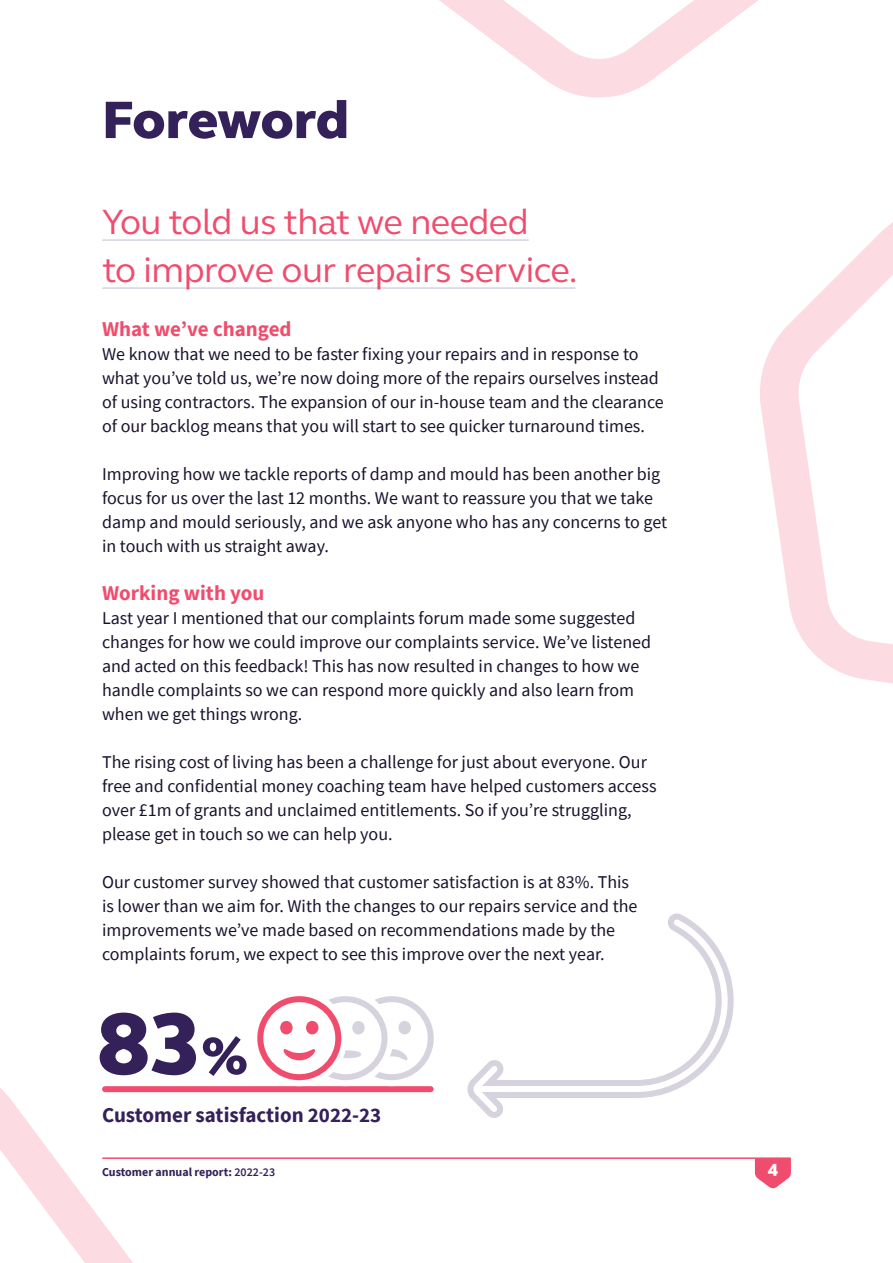
<style>
.page{position:relative;width:893px;height:1263px;background:#fff}
.page>*{position:absolute;margin:0;border:0;box-sizing:border-box;transform-origin:0 0}
.t1{font:800 90px "FS Elliot";color:#34215a}
.t2{font:800 54px "FS Elliot";letter-spacing:-.01em;color:#34215a}
.t3{font:36px/48px "FS Elliot";letter-spacing:-.015em;color:#f04d6e}
.t4{font:700 21px "Source Sans Pro";color:#f04d6e}
.t5{font:700 21px "Source Sans Pro";color:#34215a}
.t6{font:18px/24px "Source Sans Pro";color:#1a112d}
.t7{font:800 18px "FS Elliot";color:#fff}
.t8{font:700 12px "Source Sans Pro";color:#34215a}
.s1{font-size:54px}
.s2{font-weight:600}
</style>
<div class="page">
<svg style="left:760px;top:222px;width:133px;height:462px"></svg>
<svg style="left:439px;top:0;width:319px;height:98px"></svg>
<svg style="left:0;top:1086px;width:149px;height:177px"></svg>
<svg style="left:755px;top:1158px;width:36px;height:30px"></svg>
<hr style="left:103px;top:1157px;width:687px;height:2px;background:#f04d6e">
<hr style="left:103px;top:239px;width:425px;height:2px;background:#d6d3de">
<hr style="left:103px;top:287px;width:472px;height:2px;background:#d6d3de">
<div style="left:105px;top:1086px;width:326px;height:6px;background:#f04d6e"></div>
<div style="left:344px;top:990px;width:96px;height:96px;border:18px solid #fff;border-radius:50%"></div>
<div style="left:353px;top:999px;width:78px;height:78px;background:#fff;border-radius:50%"></div>
<div style="left:350px;top:996px;width:84px;height:84px;border:6px solid #d6d3de;border-radius:50%"></div>
<svg style="left:390px;top:1049px;width:17px;height:11px"></svg>
<svg style="left:398px;top:1021px;width:13px;height:13px"></svg>
<div style="left:297px;top:990px;width:96px;height:96px;border:18px solid #fff;border-radius:50%"></div>
<div style="left:306px;top:999px;width:78px;height:78px;background:#fff;border-radius:50%"></div>
<div style="left:303px;top:996px;width:84px;height:84px;border:6px solid #d6d3de;border-radius:50%"></div>
<svg style="left:352px;top:1021px;width:13px;height:13px"></svg>
<div style="left:330px;top:1050px;width:31px;height:8px;background:#d6d3de;border-radius:50%"></div>
<div style="left:251px;top:990px;width:96px;height:96px;border:18px solid #fff;border-radius:50%"></div>
<div style="left:260px;top:999px;width:78px;height:78px;background:#fff;border-radius:50%"></div>
<div style="left:257px;top:996px;width:84px;height:84px;border:6px solid #f04d6e;border-radius:50%"></div>
<svg style="left:284px;top:1049px;width:31px;height:11px"></svg>
<svg style="left:280px;top:1021px;width:13px;height:13px"></svg>
<svg style="left:306px;top:1021px;width:12px;height:13px"></svg>
<svg style="left:520px;top:913px;width:214px;height:185px"></svg>
<svg style="left:467px;top:1077px;width:53px;height:41px"></svg>
<svg style="left:474px;top:914px;width:257px;height:181px"></svg>
<h2 class="t2" style="left:102px;top:84px;width:249px">Foreword</h2>
<h3 class="t3" style="left:102px;top:197px;width:477px">You told us that we needed<br>to improve our repairs service.</h3>
<p class="t4" style="left:102px;top:315px;width:191px">What we’ve changed</p>
<p class="t6" style="left:102px;top:342px;width:563px">We know that we need to be faster fixing your repairs and in response to what you’ve told us, we’re now doing more of the repairs ourselves instead of using contractors. The expansion of our in-house team and the clearance of our backlog means that you will start to see quicker turnaround times.</p>
<p class="t6" style="left:102px;top:462px;width:567px">Improving how we tackle reports of damp and mould has been another big focus for us over the last 12 months. We want to reassure you that we take damp and mould seriously, and we ask anyone who has any concerns to get in touch with us straight away.</p>
<p class="t4" style="left:102px;top:579px;width:164px">Working with you</p>
<p class="t6" style="left:102px;top:606px;width:551px">Last year I mentioned that our complaints forum made some suggested changes for how we could improve our complaints service. We’ve listened and acted on this feedback! This has now resulted in changes to how we handle complaints so we can respond more quickly and also learn from when we get things wrong.</p>
<p class="t6" style="left:102px;top:750px;width:556px">The rising cost of living has been a challenge for just about everyone. Our free and confidential money coaching team have helped customers access over £1m of grants and unclaimed entitlements. So if you’re struggling, please get in touch so we can help you.</p>
<p class="t6" style="left:102px;top:870px;width:537px">Our customer survey showed that customer satisfaction is at 83%. This is lower than we aim for. With the changes to our repairs service and the improvements we’ve made based on recommendations made by the complaints forum, we expect to see this improve over the next year.</p>
<h1 class="t1" style="left:98px;top:983px;width:152px">83<span class="s1">%</span></h1>
<p class="t5" style="left:102px;top:1101px;width:281px">Customer satisfaction 2022-23</p>
<p class="t8" style="left:102px;top:1164px;width:175px">Customer annual report: <span class="s2">2022-23</span></p>
<p class="t7" style="left:768px;top:1158px;width:12px">4</p>
</div>
